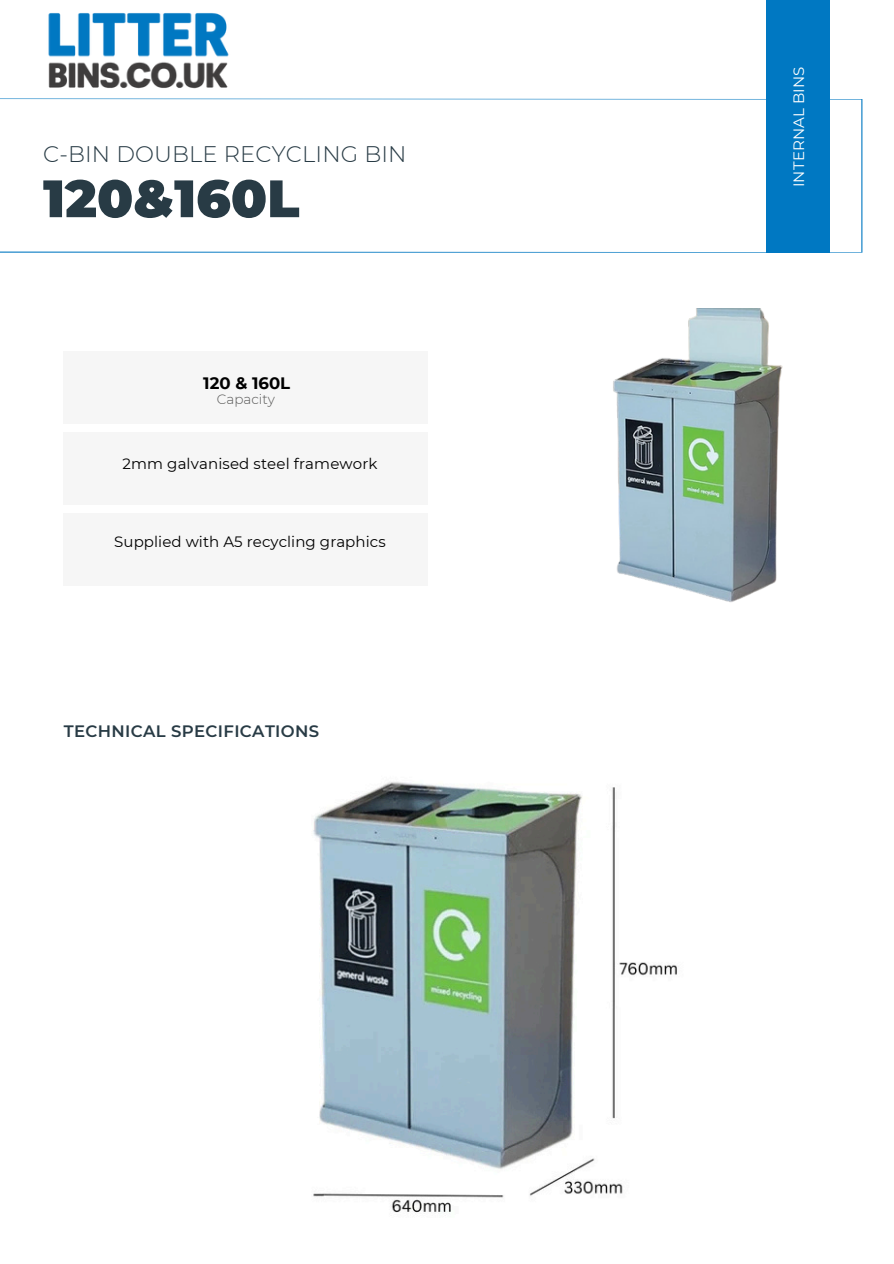
<style>
.page{position:relative;width:894px;height:1264px;background:#fff}
.page>*{position:absolute;margin:0;border:0;box-sizing:border-box;transform-origin:0 0}
.t1{font:900 52.5px "Montserrat";color:#283b45}
.t2{font:300 22.5px "Montserrat";letter-spacing:.005em;color:#283b45}
.t3{font:600 16.5px "Montserrat";letter-spacing:.02em;color:#283b45}
.t4{font:700 16.5px "Montserrat";color:#000}
.t5{font:15px "Montserrat";letter-spacing:.005em;color:#000}
.t6{font:15px "Montserrat";letter-spacing:.01em;color:#fff}
.t7{font:300 13.5px "Montserrat";color:#575756}
</style>
<div class="page">
<svg style="left:0;top:98px;width:862px;height:155px"></svg>
<div style="left:765px;top:0;width:64px;height:252px;background:#0078c2"></div>
<div style="left:64px;top:352px;width:363px;height:72px;background:#f6f6f6"></div>
<div style="left:64px;top:433px;width:363px;height:72px;background:#f6f6f6"></div>
<div style="left:64px;top:514px;width:363px;height:72px;background:#f6f6f6"></div>
<img style="left:613px;top:308px;width:170px;height:294px">
<img style="left:313px;top:782px;width:364px;height:431px">
<img style="left:48px;top:13px;width:181px;height:76px">
<h2 class="t2" style="left:43px;top:140px;width:365px">C-BIN DOUBLE RECYCLING BIN</h2>
<h1 class="t1" style="left:43px;top:166px;width:258px">120&amp;160L</h1>
<p class="t4" style="left:203px;top:373px;width:88px">120 &amp; 160L</p>
<h5 class="t7" style="left:217px;top:391px;width:60px">Capacity</h5>
<h3 class="t5" style="left:122px;top:454px;width:256px">2mm galvanised steel framework</h3>
<p class="t5" style="left:114px;top:533px;width:273px">Supplied with A5 recycling graphics</p>
<h5 class="t3" style="left:64px;top:721px;width:257px">TECHNICAL SPECIFICATIONS</h5>
<h3 class="t6" style="left:789px;top:187px;width:122px;rotate:-90deg">INTERNAL BINS</h3>
</div>
